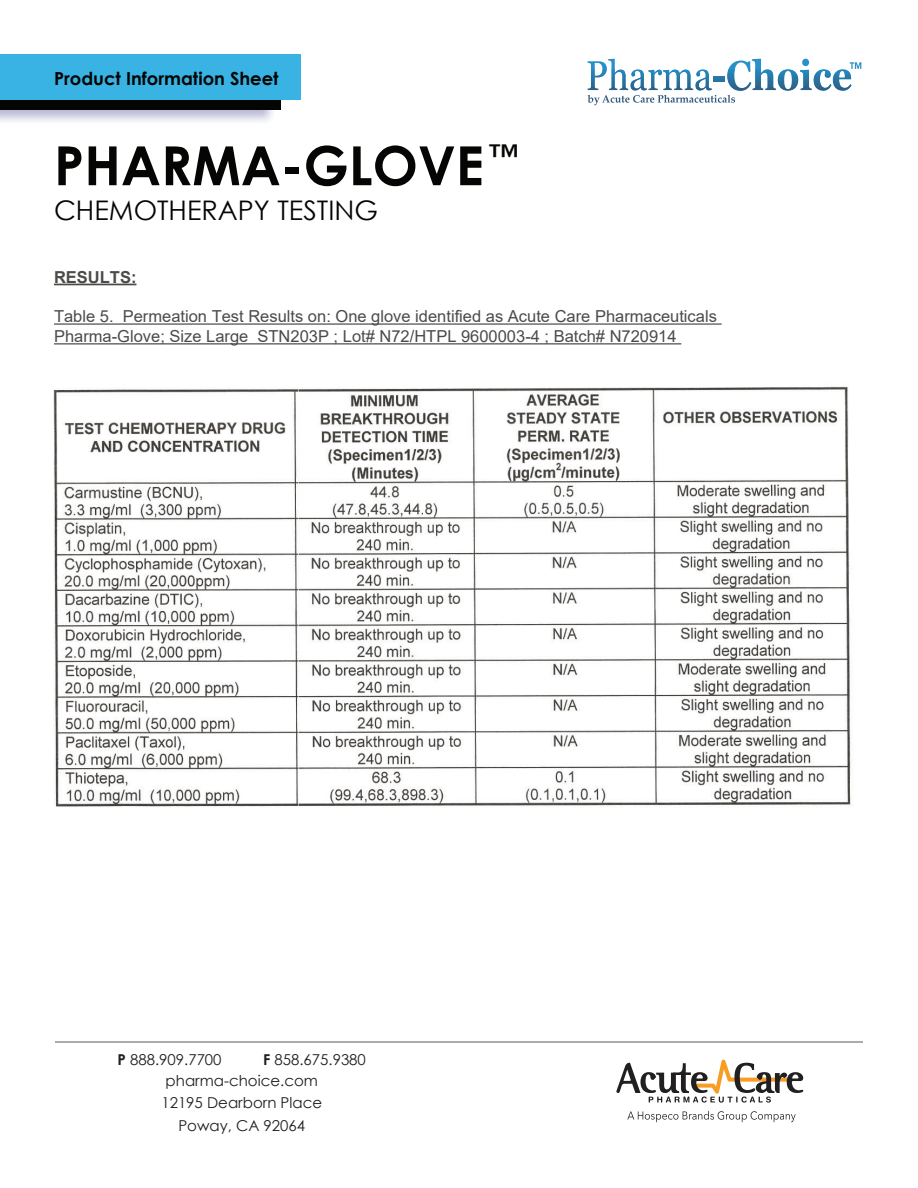
<style>
.page{position:relative;width:918px;height:1188px;background:#fff}
.page>*{position:absolute;margin:0;border:0;box-sizing:border-box;transform-origin:0 0}
.t1{font:700 54px "Century Gothic";color:#050504}
.t2{font:27px "Century Gothic";color:#050504}
.t3{font:700 18px "Century Gothic";color:#050504}
.t4{font:16.5px/19.8px "Arial";color:#4c4b49}
.t5{font:700 16.5px "Arial";color:#4c4b49}
.t6{font:15px/21px "Century Gothic";color:#211f1f}
.s1{font-weight:700}
</style>
<div class="page">
<hr style="left:55px;top:1042px;width:808px;height:1px;background:#afaaaa">
<svg style="left:587px;top:59px;width:274px;height:46px"></svg>
<img style="left:753px;top:69px;width:23px;height:21px">
<img style="left:778px;top:69px;width:20px;height:22px">
<img style="left:800px;top:70px;width:12px;height:20px">
<img style="left:814px;top:69px;width:38px;height:22px">
<img style="left:833px;top:76px;width:19px;height:13px">
<svg style="left:627px;top:1111px;width:169px;height:11px"></svg>
<svg style="left:616px;top:1060px;width:187px;height:43px"></svg>
<div style="left:0;top:67px;width:281px;height:43px;background:#050504"></div>
<div style="left:0;top:54px;width:300px;height:45px;background:#38b3e4"></div>
<hr style="left:54px;top:284px;width:82px;height:1px;background:#4c4b49">
<hr style="left:54px;top:323px;width:668px;height:2px;background:#4c4b49">
<hr style="left:54px;top:343px;width:627px;height:1px;background:#4c4b49">
<img style="left:53px;top:386px;width:798px;height:421px">
<p class="t3" style="left:54px;top:67px;width:226px">Product Information Sheet</p>
<h1 class="t1" style="left:54px;top:131px;width:467px">PHARMA-GLOVE<sup>™</sup></h1>
<h2 class="t2" style="left:54px;top:193px;width:325px">CHEMOTHERAPY TESTING</h2>
<p class="t5" style="left:54px;top:268px;width:84px">RESULTS:</p>
<p class="t4" style="left:54px;top:307px;width:664px">Table 5. Permeation Test Results on: One glove identified as Acute Care Pharmaceuticals<br>Pharma-Glove; Size Large STN203P ; Lot# N72/HTPL 9600003-4 ; Batch# N720914</p>
<p class="t6" style="left:118px;top:1049px;width:105px"><span class="s1">P</span> 888.909.7700</p>
<p class="t6" style="left:166px;top:1049px;width:202px;text-indent:97px"><span class="s1">F</span> 858.675.9380 pharma-choice.com</p>
<p class="t6" style="left:161px;top:1091px;width:162px;line-height:22.5px;text-align:center">12195 Dearborn Place<br>Poway, CA 92064</p>
</div>
